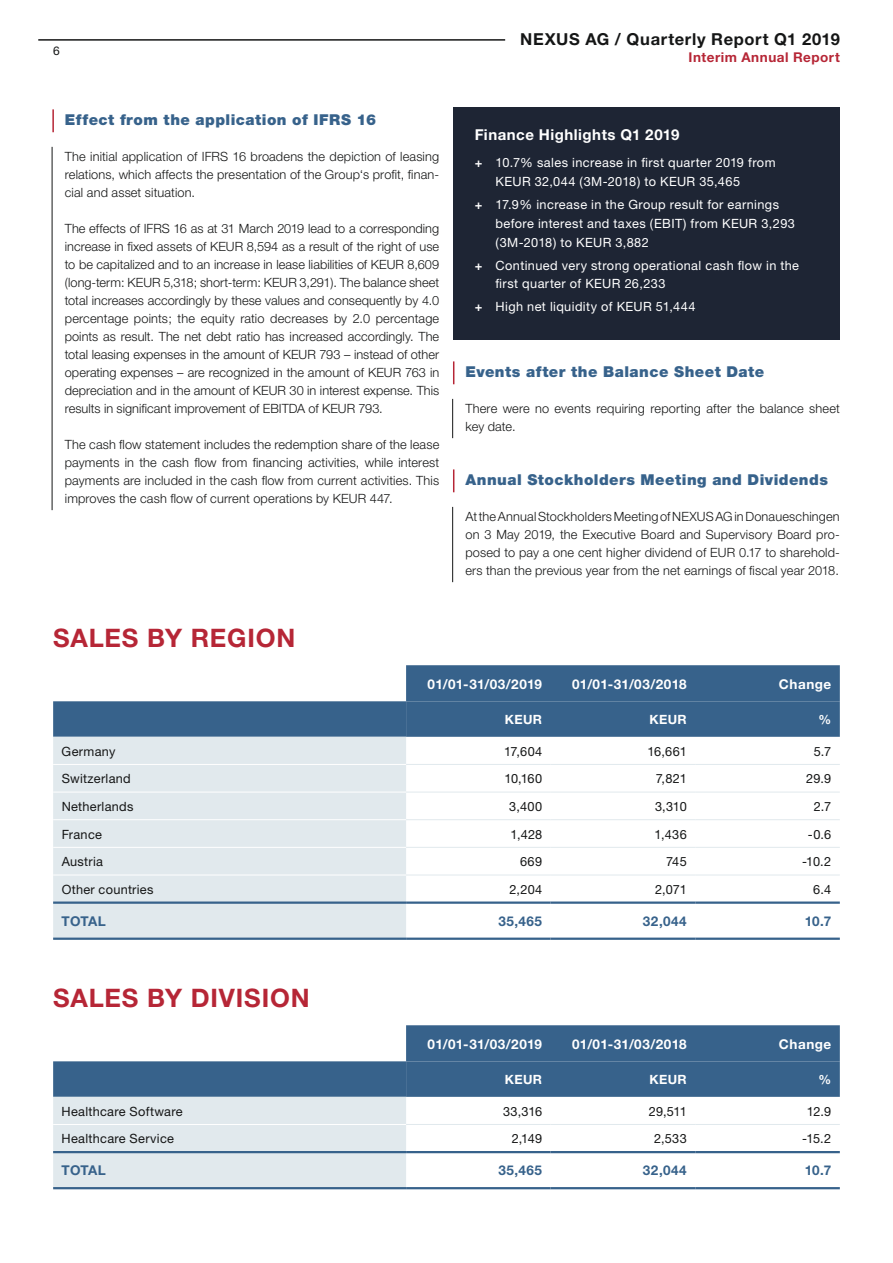
<style>
.page{position:relative;width:893px;height:1263px;background:#fff}
.page>*{position:absolute;margin:0;border:0;box-sizing:border-box;transform-origin:0 0}
.t1{font:700 25.5px "Helvetica Neue";letter-spacing:.03em;color:#b62636}
.t2{font:700 16.5px "Helvetica Neue";letter-spacing:.04em;color:#151616}
.t3{font:900 15px "Helvetica Neue";letter-spacing:.03em;color:#37628b}
.t4{font:700 15px "Helvetica Neue";letter-spacing:.035em;color:#fff}
.t5{font:700 13.5px "Helvetica Neue";letter-spacing:.02em;color:#fff}
.t6{font:700 13.5px "Helvetica Neue";letter-spacing:.03em;color:#37628b}
.t7{font:700 13.5px "Helvetica Neue";letter-spacing:.04em;color:#b62636}
.t8{font:300 12.75px/18px "Helvetica Neue";letter-spacing:.01em;color:#151616;text-align:justify}
.t9{font:12.75px/18.8px "Helvetica Neue";letter-spacing:.03em;color:#fff}
.t10{font:12.75px "Helvetica Neue";letter-spacing:.02em;color:#151616}
.t11{font:700 12.75px "Helvetica Neue";letter-spacing:.03em;color:#fff}
.t12{font:12px "Helvetica Neue";color:#151616}
.s1{font-weight:700}
</style>
<div class="page">
<hr style="left:38px;top:39px;width:470px;height:2px;background:#151616">
<hr style="left:52px;top:109px;width:2px;height:23px;background:#b62636">
<hr style="left:52px;top:147px;width:1px;height:363px;background:#151616">
<svg style="left:53px;top:665px;width:787px;height:72px;fill:#37628b"></svg>
<div style="left:406px;top:701px;width:434px;height:36px;background:#37628b"></div>
<div style="left:53px;top:737px;width:353px;height:200px;background:#e1e9ed"></div>
<hr style="left:53px;top:764px;width:353px;height:1px;background:#fff">
<hr style="left:53px;top:792px;width:353px;height:1px;background:#fff">
<hr style="left:53px;top:819px;width:353px;height:1px;background:#fff">
<hr style="left:53px;top:847px;width:353px;height:1px;background:#fff">
<hr style="left:53px;top:875px;width:353px;height:1px;background:#fff">
<hr style="left:406px;top:764px;width:145px;height:1px;background:#e1e9ed">
<hr style="left:551px;top:764px;width:144px;height:1px;background:#e1e9ed">
<hr style="left:695px;top:764px;width:145px;height:1px;background:#e1e9ed">
<hr style="left:406px;top:792px;width:145px;height:1px;background:#e1e9ed">
<hr style="left:551px;top:792px;width:144px;height:1px;background:#e1e9ed">
<hr style="left:695px;top:792px;width:145px;height:1px;background:#e1e9ed">
<hr style="left:406px;top:819px;width:145px;height:1px;background:#e1e9ed">
<hr style="left:551px;top:819px;width:144px;height:1px;background:#e1e9ed">
<hr style="left:695px;top:819px;width:145px;height:1px;background:#e1e9ed">
<hr style="left:406px;top:847px;width:145px;height:1px;background:#e1e9ed">
<hr style="left:551px;top:847px;width:144px;height:1px;background:#e1e9ed">
<hr style="left:695px;top:847px;width:145px;height:1px;background:#e1e9ed">
<hr style="left:406px;top:875px;width:145px;height:1px;background:#e1e9ed">
<hr style="left:551px;top:875px;width:144px;height:1px;background:#e1e9ed">
<hr style="left:695px;top:875px;width:145px;height:1px;background:#e1e9ed">
<hr style="left:53px;top:901px;width:353px;height:3px;background:#37628b">
<hr style="left:406px;top:901px;width:145px;height:3px;background:#37628b">
<hr style="left:551px;top:901px;width:144px;height:3px;background:#37628b">
<hr style="left:695px;top:901px;width:145px;height:3px;background:#37628b">
<hr style="left:53px;top:937px;width:353px;height:3px;background:#37628b">
<hr style="left:406px;top:937px;width:145px;height:3px;background:#37628b">
<hr style="left:551px;top:937px;width:144px;height:3px;background:#37628b">
<hr style="left:695px;top:937px;width:145px;height:3px;background:#37628b">
<div style="left:406px;top:1025px;width:434px;height:36px;background:#37628b"></div>
<svg style="left:53px;top:1061px;width:787px;height:126px"></svg>
<hr style="left:53px;top:1124px;width:353px;height:1px;background:#fff">
<hr style="left:406px;top:1124px;width:145px;height:1px;background:#e1e9ed">
<hr style="left:551px;top:1124px;width:144px;height:1px;background:#e1e9ed">
<hr style="left:695px;top:1124px;width:145px;height:1px;background:#e1e9ed">
<hr style="left:53px;top:1151px;width:353px;height:2px;background:#37628b">
<hr style="left:406px;top:1151px;width:145px;height:2px;background:#37628b">
<hr style="left:551px;top:1151px;width:144px;height:2px;background:#37628b">
<hr style="left:695px;top:1151px;width:145px;height:2px;background:#37628b">
<hr style="left:53px;top:1187px;width:353px;height:2px;background:#37628b">
<hr style="left:406px;top:1187px;width:145px;height:2px;background:#37628b">
<hr style="left:551px;top:1187px;width:144px;height:2px;background:#37628b">
<hr style="left:695px;top:1187px;width:145px;height:2px;background:#37628b">
<svg style="left:453px;top:361px;width:1px;height:23px"></svg>
<hr style="left:452px;top:399px;width:1px;height:39px;background:#151616">
<svg style="left:453px;top:469px;width:1px;height:23px"></svg>
<hr style="left:452px;top:507px;width:1px;height:75px;background:#151616">
<div style="left:453px;top:107px;width:387px;height:232px;background:#1e2534"></div>
<p class="t12" style="left:53px;top:43px;width:8px">6</p>
<p class="t3" style="left:65px;top:111px;width:313px">Effect from the application of IFRS 16</p>
<p class="t8" style="left:65px;top:147px;width:376px">The initial application of IFRS 16 broadens the depiction of leasing relations, which affects the presentation of the Group‘s profit, finan&shy;cial and asset situation.</p>
<p class="t8" style="left:65px;top:219px;width:376px">The effects of IFRS 16 as at 31 March 2019 lead to a corresponding increase in fixed assets of KEUR 8,594 as a result of the right of use to be capitalized and to an increase in lease liabilities of KEUR 8,609 (long-term: KEUR 5,318; short-term: KEUR 3,291). The balance sheet total increases accordingly by these values and consequently by 4.0 percentage points; the equity ratio decreases by 2.0 percentage points as result. The net debt ratio has increased accordingly. The total leasing expenses in the amount of KEUR 793 – instead of other operating expenses – are recognized in the amount of KEUR 763 in depreciation and in the amount of KEUR 30 in interest expense. This results in significant improvement of EBITDA of KEUR 793.</p>
<p class="t8" style="left:65px;top:435px;width:376px">The cash flow statement includes the redemption share of the lease payments in the cash flow from financing activities, while interest payments are included in the cash flow from current activities. This improves the cash flow of current operations by KEUR 447.</p>
<h1 class="t1" style="left:53px;top:622px;width:244px">SALES BY REGION</h1>
<p class="t2" style="left:520px;top:28px;width:321px">NEXUS AG / Quarterly Report Q1 2019</p>
<p class="t7" style="left:689px;top:49px;width:153px">Interim Annual Report</p>
<p class="t4" style="left:475px;top:126px;width:206px">Finance Highlights Q1 2019</p>
<p class="t9" style="left:496px;top:153px;width:281px;text-indent:-21px"><span class="s1">+</span> 10.7% sales increase in first quarter 2019 from<br>KEUR 32,044 (3M-2018) to KEUR 35,465</p>
<p class="t9" style="left:496px;top:195px;width:301px;text-indent:-21px"><span class="s1">+</span> 17.9% increase in the Group result for earnings before interest and taxes (EBIT) from KEUR 3,293 (3M-2018) to KEUR 3,882</p>
<p class="t9" style="left:496px;top:256px;width:305px;text-indent:-21px"><span class="s1">+</span> Continued very strong operational cash flow in the first quarter of KEUR 26,233</p>
<p class="t9" style="left:475px;top:297px;width:222px"><span class="s1">+</span> High net liquidity of KEUR 51,444</p>
<p class="t3" style="left:465px;top:363px;width:300px">Events after the Balance Sheet Date</p>
<p class="t8" style="left:465px;top:399px;width:376px">There were no events requiring reporting after the balance sheet key date.</p>
<p class="t3" style="left:465px;top:471px;width:364px">Annual Stockholders Meeting and Dividends</p>
<p class="t8" style="left:465px;top:507px;width:376px">At the Annual Stockholders Meeting of NEXUS AG in Donaueschingen on 3 May 2019, the Executive Board and Supervisory Board pro&shy;posed to pay a one cent higher dividend of EUR 0.17 to sharehold&shy;ers than the previous year from the net earnings of fiscal year 2018.</p>
<p class="t5" style="left:428px;top:675px;width:116px">01/01-31/03/2019</p>
<p class="t5" style="left:572px;top:675px;width:116px">01/01-31/03/2018</p>
<p class="t5" style="left:779px;top:675px;width:54px">Change</p>
<p class="t11" style="left:505px;top:712px;width:39px">KEUR</p>
<p class="t11" style="left:649px;top:712px;width:39px">KEUR</p>
<p class="t11" style="left:819px;top:712px;width:14px">%</p>
<p class="t10" style="left:62px;top:743px;width:55px">Germany</p>
<p class="t10" style="left:504px;top:743px;width:39px">17,604</p>
<p class="t10" style="left:647px;top:743px;width:41px">16,661</p>
<p class="t10" style="left:814px;top:743px;width:19px">5.7</p>
<p class="t10" style="left:62px;top:771px;width:71px">Switzerland</p>
<p class="t10" style="left:504px;top:771px;width:39px">10,160</p>
<p class="t10" style="left:656px;top:771px;width:33px">7,821</p>
<p class="t10" style="left:806px;top:771px;width:27px">29.9</p>
<p class="t10" style="left:62px;top:799px;width:73px">Netherlands</p>
<p class="t10" style="left:509px;top:799px;width:34px">3,400</p>
<p class="t10" style="left:655px;top:799px;width:33px">3,310</p>
<p class="t10" style="left:814px;top:799px;width:19px">2.7</p>
<p class="t10" style="left:62px;top:826px;width:42px">France</p>
<p class="t10" style="left:511px;top:826px;width:33px">1,428</p>
<p class="t10" style="left:655px;top:826px;width:34px">1,436</p>
<p class="t10" style="left:808px;top:826px;width:25px">-0.6</p>
<p class="t10" style="left:62px;top:854px;width:43px">Austria</p>
<p class="t10" style="left:520px;top:854px;width:24px">669</p>
<p class="t10" style="left:666px;top:854px;width:22px">745</p>
<p class="t10" style="left:802px;top:854px;width:31px">-10.2</p>
<p class="t10" style="left:62px;top:882px;width:93px">Other countries</p>
<p class="t10" style="left:509px;top:882px;width:34px">2,204</p>
<p class="t10" style="left:655px;top:882px;width:33px">2,071</p>
<p class="t10" style="left:813px;top:882px;width:20px">6.4</p>
<p class="t6" style="left:62px;top:913px;width:46px">TOTAL</p>
<p class="t6" style="left:498px;top:913px;width:45px">35,465</p>
<p class="t6" style="left:643px;top:913px;width:45px">32,044</p>
<p class="t6" style="left:805px;top:913px;width:28px">10.7</p>
<h1 class="t1" style="left:53px;top:982px;width:258px">SALES BY DIVISION</h1>
<p class="t5" style="left:428px;top:1035px;width:116px">01/01-31/03/2019</p>
<p class="t5" style="left:572px;top:1035px;width:116px">01/01-31/03/2018</p>
<p class="t5" style="left:779px;top:1035px;width:54px">Change</p>
<p class="t11" style="left:505px;top:1072px;width:39px">KEUR</p>
<p class="t11" style="left:649px;top:1072px;width:39px">KEUR</p>
<p class="t11" style="left:819px;top:1072px;width:14px">%</p>
<p class="t10" style="left:62px;top:1103px;width:123px">Healthcare Software</p>
<p class="t10" style="left:503px;top:1103px;width:41px">33,316</p>
<p class="t10" style="left:649px;top:1103px;width:40px">29,511</p>
<p class="t10" style="left:807px;top:1103px;width:26px">12.9</p>
<p class="t10" style="left:62px;top:1131px;width:114px">Healthcare Service</p>
<p class="t10" style="left:512px;top:1131px;width:32px">2,149</p>
<p class="t10" style="left:654px;top:1131px;width:34px">2,533</p>
<p class="t10" style="left:802px;top:1131px;width:31px">-15.2</p>
<p class="t6" style="left:62px;top:1162px;width:46px">TOTAL</p>
<p class="t6" style="left:498px;top:1162px;width:45px">35,465</p>
<p class="t6" style="left:643px;top:1162px;width:45px">32,044</p>
<p class="t6" style="left:805px;top:1162px;width:28px">10.7</p>
</div>
